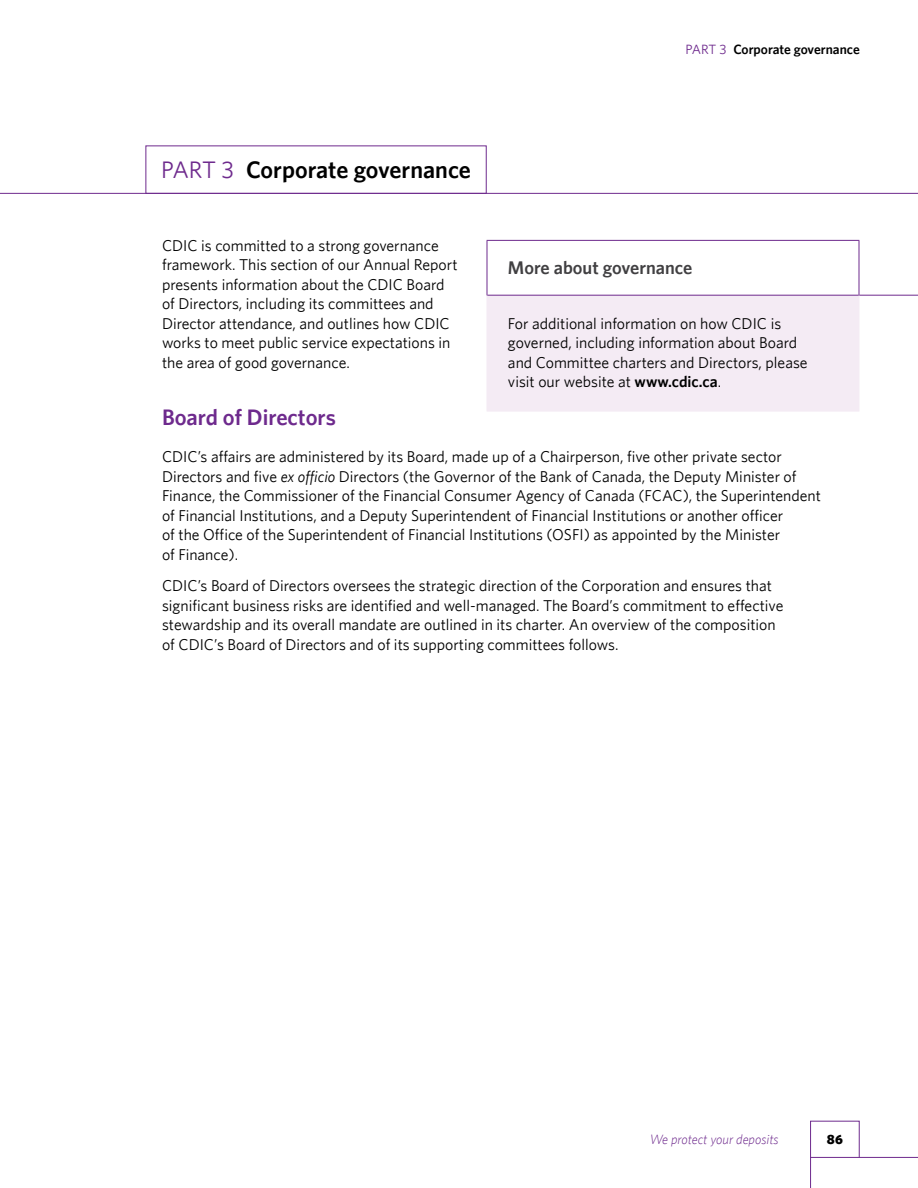
<style>
.page{position:relative;width:918px;height:1188px;background:#fff}
.page>*{position:absolute;margin:0;border:0;box-sizing:border-box;transform-origin:0 0}
.t1{font:600 24px "Whitney";color:#000}
.t2{font:600 22.5px "Whitney";color:#6e2a8d}
.t3{font:600 18.3px "Whitney";color:#414042}
.t4{font:15.75px/19.5px "Whitney";color:#000}
.t5{font:600 13.5px "Whitney";color:#000}
.t6{font:italic 300 13.5px "Whitney";color:#6e2a8d}
.t7{font:900 13.5px "Whitney";color:#000}
.s1{font-weight:400;color:#6e2a8d}
.s2{font-style:italic}
.s3{font-weight:600}
</style>
<div class="page">
<hr style="left:0;top:193px;width:918px;height:1px;background:#6e2a8d">
<div style="left:146px;top:146px;width:341px;height:48px;border:1px solid #6e2a8d"></div>
<div style="left:487px;top:295px;width:372px;height:116px;background:#f4ebf4"></div>
<hr style="left:487px;top:240px;width:372px;height:1px;background:#6e2a8d">
<hr style="left:487px;top:241px;width:1px;height:54px;background:#6e2a8d">
<hr style="left:859px;top:241px;width:1px;height:54px;background:#6e2a8d">
<hr style="left:487px;top:295px;width:372px;height:1px;background:#6e2a8d">
<hr style="left:859px;top:295px;width:59px;height:1px;background:#6e2a8d">
<hr style="left:859px;top:296px;width:1px;height:115px;background:#f4ebf4">
<hr style="left:487px;top:411px;width:372px;height:1px;background:#f4ebf4">
<hr style="left:810px;top:1157px;width:108px;height:1px;background:#6e2a8d">
<svg style="left:810px;top:1120px;width:50px;height:68px"></svg>
<h1 class="t1" style="left:161px;top:155px;width:311px"><span class="s1">PART 3</span> Corporate governance</h1>
<p class="t5" style="left:686px;top:42px;width:176px"><span class="s1">PART 3</span> Corporate governance</p>
<p class="t4" style="left:162px;top:235px;width:297px">CDIC is committed to a strong governance framework. This section of our Annual Report presents information about the CDIC Board of Directors, including its committees and Director attendance, and outlines how CDIC works to meet public service expectations in the area of good governance.</p>
<h2 class="t2" style="left:162px;top:404px;width:175px">Board of Directors</h2>
<p class="t4" style="left:162px;top:447px;width:661px">CDIC’s affairs are administered by its Board, made up of a Chairperson, five other private sector Directors and five <span class="s2">ex officio</span> Directors (the Governor of the Bank of Canada, the Deputy Minister of Finance, the Commissioner of the Financial Consumer Agency of Canada (FCAC), the Superintendent of Financial Institutions, and a Deputy Superintendent of Financial Institutions or another officer<br>of the Office of the Superintendent of Financial Institutions (OSFI) as appointed by the Minister<br>of Finance).</p>
<p class="t4" style="left:162px;top:576px;width:623px">CDIC’s Board of Directors oversees the strategic direction of the Corporation and ensures that significant business risks are identified and well-managed. The Board’s commitment to effective stewardship and its overall mandate are outlined in its charter. An overview of the composition of CDIC’s Board of Directors and of its supporting committees follows.</p>
<p class="t3" style="left:508px;top:257px;width:186px">More about governance</p>
<p class="t4" style="left:508px;top:313px;width:301px">For additional information on how CDIC is governed, including information about Board and Committee charters and Directors, please visit our website at <span class="s3">www.cdic.ca</span>.</p>
<p class="t6" style="left:650px;top:1132px;width:131px">We protect your deposits</p>
<p class="t7" style="left:827px;top:1131px;width:17px">86</p>
</div>
